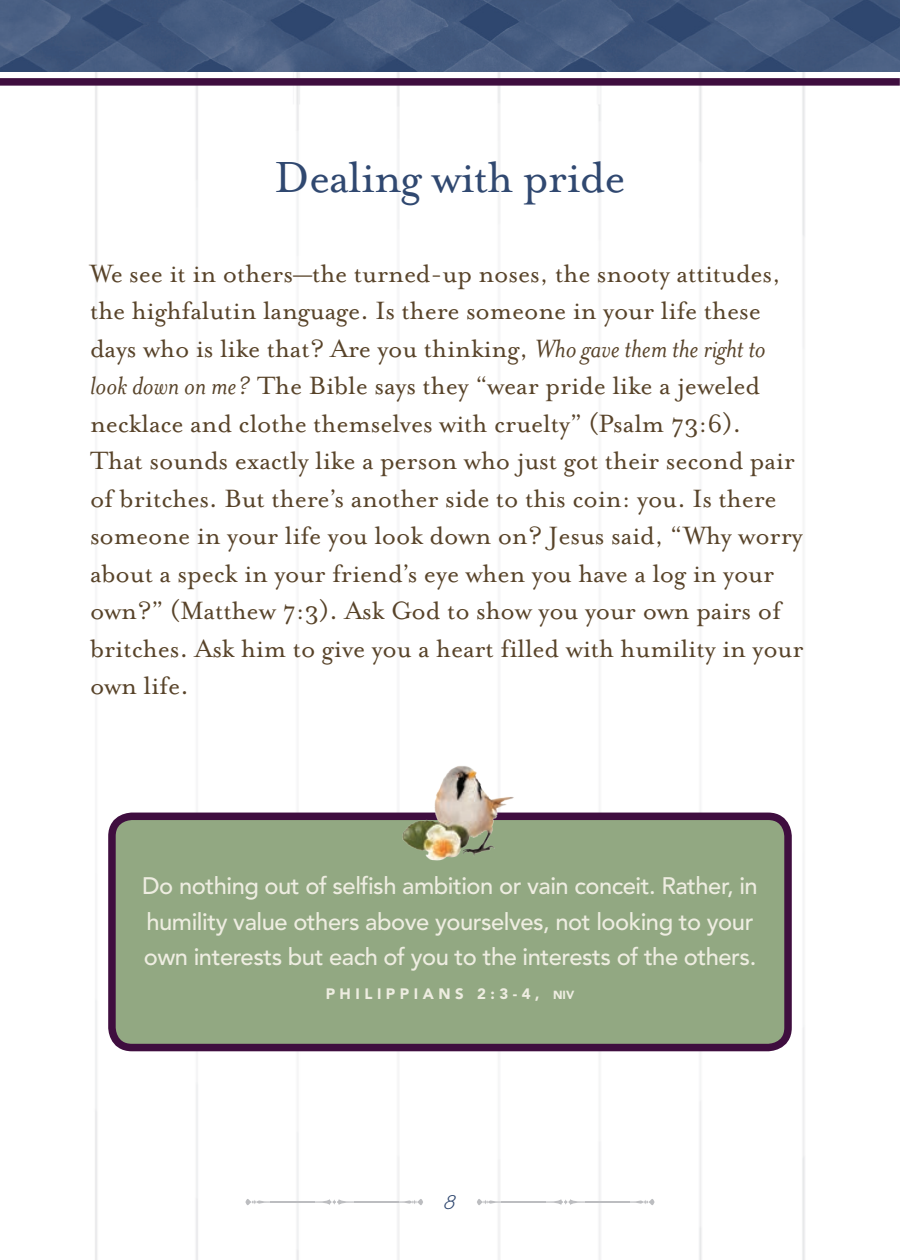
<style>
.page{position:relative;width:900px;height:1260px;background:#fff}
.page>*{position:absolute;margin:0;border:0;box-sizing:border-box;transform-origin:0 0}
.t1{font:50px "Mrs Eaves OT";letter-spacing:-.02em;color:#304870}
.t2{font:28.75px/37.5px "Mrs Eaves OT";letter-spacing:-.005em;color:#584329}
.t3{font:500 23.75px/35px "Avenir";letter-spacing:-.02em;color:#eeede1}
.t4{font:20px "Fairwater Script";color:#304870}
.t5{font:900 15px "Avenir";letter-spacing:.3em;color:#eeede1}
.s1{font-style:italic}
.s2{font-size:11.75px}
</style>
<div class="page">
<img style="left:95px;top:72px;width:710px;height:1188px">
<div style="left:0;top:78px;width:900px;height:8px;background:#3f0e3f"></div>
<img style="left:0;top:0;width:900px;height:72px">
<div style="left:112px;top:819px;width:676px;height:226px;background:#92a882;border-radius:20px"></div>
<div style="left:108px;top:813px;width:684px;height:238px;border:8px solid #3f0e3f;border-radius:20px"></div>
<img style="left:375px;top:745px;width:150px;height:116px">
<hr style="left:354px;top:1201px;width:45px;height:2px;background:#bcbdc0">
<svg style="left:398px;top:1199px;width:25px;height:6px"></svg>
<hr style="left:270px;top:1201px;width:44px;height:2px;background:#bcbdc0">
<svg style="left:245px;top:1199px;width:26px;height:6px"></svg>
<svg style="left:314px;top:1199px;width:41px;height:6px"></svg>
<hr style="left:586px;top:1201px;width:44px;height:2px;background:#bcbdc0">
<svg style="left:629px;top:1199px;width:26px;height:6px"></svg>
<hr style="left:501px;top:1201px;width:45px;height:2px;background:#bcbdc0">
<svg style="left:477px;top:1199px;width:25px;height:6px"></svg>
<svg style="left:545px;top:1199px;width:41px;height:6px"></svg>
<h1 class="t1" style="left:274px;top:150px;width:353px">Dealing with pride</h1>
<p class="t2" style="left:90px;top:255px;width:715px">We see it in others—the turned-up noses, the snooty attitudes, the highfalutin language. Is there someone in your life these days who is like that? Are you thinking, <span class="s1">Who gave them the right to look down on me?</span> The Bible says they “wear pride like a jeweled necklace and clothe themselves with cruelty” (Psalm 73:6).<br>That sounds exactly like a person who just got their second pair of britches. But there’s another side to this coin: you. Is there someone in your life you look down on? Jesus said, “Why worry about a speck in your friend’s eye when you have a log in your own?” (Matthew 7:3). Ask God to show you your own pairs of britches. Ask him to give you a heart filled with humility in your own life.</p>
<p class="t3" style="left:142px;top:869px;width:617px">Do nothing out of selfish ambition or vain conceit. Rather, in humility value others above yourselves, not looking to your own interests but each of you to the interests of the others.</p>
<p class="t5" style="left:326px;top:985px;width:250px">PHILIPPIANS 2:3-4, <span class="s2">niv</span></p>
<p class="t4" style="left:444px;top:1190px;width:13px">8</p>
</div>
